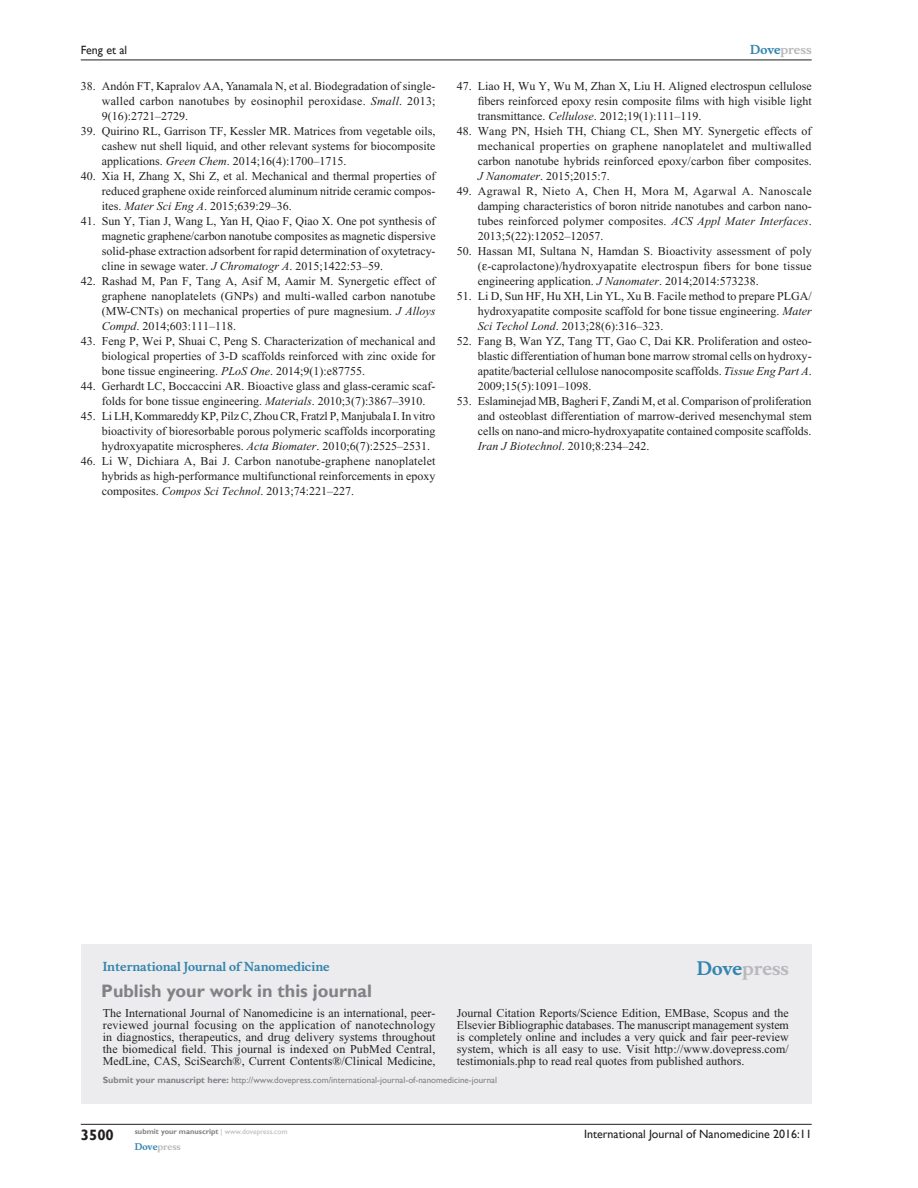
<style>
.page{position:relative;width:918px;height:1188px;background:#fff}
.page>*{position:absolute;margin:0;border:0;box-sizing:border-box;transform-origin:0 0}
.PromBx-H1{font:700 18px "Gill Sans";color:#808285}
.PromBx-Brand{font:700 18px "Musee";color:#b8b9bc}
.t1{font:700 15px "Gill Sans";color:#231f20}
.RefNL2{font:12px/15px "Times New Roman";color:#231f20;text-align:justify}
.PromBx-Tx{font:12px/12px "Times New Roman";color:#231f20;text-align:justify}
.t2{font:12px "Gill Sans";color:#231f20}
.PromBx-JrnlName{font:700 12px "Musee";color:#3485ae}
.t3{font:700 12px "Musee";color:#b8b9bc}
.PromBx-SubmitMssWebA{font:9px "Gill Sans";color:#808285}
.t4{font:700 9px "Musee";color:#b8b9bc}
.t5{font:700 7.5px "Gill Sans";color:#808285}
.s1{font-style:italic}
.s2{color:#3485ae}
.s3{font-weight:700}
.s4{font-weight:400;color:#b8b9bc}
</style>
<div class="page">
<div style="left:81px;top:944px;width:731px;height:159px;background:#ececee"></div>
<hr style="left:81px;top:1124px;width:731px;height:1px;background:#231f20">
<hr style="left:81px;top:60px;width:731px;height:1px;background:#231f20">
<p class="t2" style="left:81px;top:43px;width:48px">Feng et al</p>
<p class="RefNL2" style="left:102px;top:79px;width:335px;text-indent:-21px">38. Andón FT, Kapralov AA, Yanamala N, et al. Biodegradation of single&shy;walled carbon nanotubes by eosinophil peroxidase. <span class="s1">Small</span>. 2013; 9(16):2721–2729.</p>
<p class="RefNL2" style="left:102px;top:124px;width:335px;text-indent:-21px">39. Quirino RL, Garrison TF, Kessler MR. Matrices from vegetable oils, cashew nut shell liquid, and other relevant systems for biocomposite applications. <span class="s1">Green Chem</span>. 2014;16(4):1700–1715.</p>
<p class="RefNL2" style="left:102px;top:169px;width:335px;text-indent:-21px">40. Xia H, Zhang X, Shi Z, et al. Mechanical and thermal properties of reduced graphene oxide reinforced aluminum nitride ceramic compos&shy;ites. <span class="s1">Mater Sci Eng A</span>. 2015;639:29–36.</p>
<p class="RefNL2" style="left:102px;top:214px;width:336px;text-indent:-21px">41. Sun Y, Tian J, Wang L, Yan H, Qiao F, Qiao X. One pot synthesis of magnetic graphene/carbon nanotube composites as magnetic dispersive solid-phase extraction adsorbent for rapid determination of oxytetracy&shy;cline in sewage water. <span class="s1">J Chromatogr A</span>. 2015;1422:53–59.</p>
<p class="RefNL2" style="left:102px;top:274px;width:335px;text-indent:-21px">42. Rashad M, Pan F, Tang A, Asif M, Aamir M. Synergetic effect of graphene nanoplatelets (GNPs) and multi-walled carbon nanotube (MW-CNTs) on mechanical properties of pure magnesium. <span class="s1">J Alloys Compd</span>. 2014;603:111–118.</p>
<p class="RefNL2" style="left:102px;top:334px;width:335px;text-indent:-21px">43. Feng P, Wei P, Shuai C, Peng S. Characterization of mechanical and biological properties of 3-D scaffolds reinforced with zinc oxide for bone tissue engineering. <span class="s1">PLoS One</span>. 2014;9(1):e87755.</p>
<p class="RefNL2" style="left:102px;top:379px;width:335px;text-indent:-21px">44. Gerhardt LC, Boccaccini AR. Bioactive glass and glass-ceramic scaf&shy;folds for bone tissue engineering. <span class="s1">Materials</span>. 2010;3(7):3867–3910.</p>
<p class="RefNL2" style="left:102px;top:409px;width:335px;text-indent:-21px">45. Li LH, Kommareddy KP, Pilz C, Zhou CR, Fratzl P, Manjubala I. In vitro bioactivity of bioresorbable porous polymeric scaffolds incorporating hydroxyapatite microspheres. <span class="s1">Acta Biomater</span>. 2010;6(7):2525–2531.</p>
<p class="RefNL2" style="left:102px;top:454px;width:335px;text-indent:-21px">46. Li W, Dichiara A, Bai J. Carbon nanotube-graphene nanoplatelet hybrids as high-performance multifunctional reinforcements in epoxy composites. <span class="s1">Compos Sci Technol</span>. 2013;74:221–227.</p>
<p class="t3" style="left:750px;top:43px;width:63px"><span class="s2">Dove</span>press</p>
<p class="RefNL2" style="left:478px;top:79px;width:335px;text-indent:-21px">47. Liao H, Wu Y, Wu M, Zhan X, Liu H. Aligned electrospun cellulose fibers reinforced epoxy resin composite films with high visible light transmittance. <span class="s1">Cellulose</span>. 2012;19(1):111–119.</p>
<p class="RefNL2" style="left:478px;top:124px;width:336px;text-indent:-21px">48. Wang PN, Hsieh TH, Chiang CL, Shen MY. Synergetic effects of mechanical properties on graphene nanoplatelet and multiwalled carbon nanotube hybrids reinforced epoxy/carbon fiber composites.<br><span class="s1">J Nanomater</span>. 2015;2015:7.</p>
<p class="RefNL2" style="left:478px;top:184px;width:335px;text-indent:-21px">49. Agrawal R, Nieto A, Chen H, Mora M, Agarwal A. Nanoscale damping characteristics of boron nitride nanotubes and carbon nano&shy;tubes reinforced polymer composites. <span class="s1">ACS Appl Mater Interfaces</span>.<br>2013;5(22):12052–12057.</p>
<p class="RefNL2" style="left:478px;top:244px;width:335px;text-indent:-21px">50. Hassan MI, Sultana N, Hamdan S. Bioactivity assessment of poly ( -caprolactone)/hydroxyapatite electrospun fibers for bone tissue engineering application. <span class="s1">J Nanomater</span>. 2014;2014:573238.</p>
<p class="RefNL2" style="left:478px;top:289px;width:335px;text-indent:-21px">51. Li D, Sun HF, Hu XH, Lin YL, Xu B. Facile method to prepare PLGA/ hydroxyapatite composite scaffold for bone tissue engineering. <span class="s1">Mater Sci Techol Lond</span>. 2013;28(6):316–323.</p>
<p class="RefNL2" style="left:478px;top:334px;width:335px;text-indent:-21px">52. Fang B, Wan YZ, Tang TT, Gao C, Dai KR. Proliferation and osteo&shy;blastic differentiation of human bone marrow stromal cells on hydroxy&shy;apatite/bacterial cellulose nanocomposite scaffolds. <span class="s1">Tissue Eng Part A</span>.<br>2009;15(5):1091–1098.</p>
<p class="RefNL2" style="left:478px;top:394px;width:335px;text-indent:-21px">53. Eslaminejad MB, Bagheri F, Zandi M, et al. Comparison of proliferation and osteoblast differentiation of marrow-derived mesenchymal stem cells on nano-and micro-hydroxyapatite contained composite scaffolds.<br><span class="s1">Iran J Biotechnol</span>. 2010;8:234–242.</p>
<p class="PromBx-JrnlName" style="left:103px;top:959px;width:228px">International Journal of Nanomedicine</p>
<p class="PromBx-H1" style="left:101px;top:980px;width:272px">Publish your work in this journal</p>
<p class="PromBx-Brand" style="left:697px;top:958px;width:94px"><span class="s2">Dove</span>press</p>
<p class="PromBx-Tx" style="left:103px;top:1007px;width:334px">The International Journal of Nanomedicine is an international, peer&shy;reviewed journal focusing on the application of nanotechnology in diagnostics, therapeutics, and drug delivery systems throughout the biomedical field. This journal is indexed on PubMed Central, MedLine, CAS, SciSearch®, Current Contents®/Clinical Medicine,</p>
<p class="PromBx-Tx" style="left:457px;top:1007px;width:334px">Journal Citation Reports/Science Edition, EMBase, Scopus and the Elsevier Bibliographic databases. The manuscript management system is completely online and includes a very quick and fair peer-review system, which is all easy to use. Visit http://www.dovepress.com/ testimonials.php to read real quotes from published authors.</p>
<p class="PromBx-SubmitMssWebA" style="left:103px;top:1075px;width:396px"><span class="s3">Submit your manuscript here:</span> http://www.dovepress.com/international-journal-of-nanomedicine-journal</p>
<p class="t1" style="left:81px;top:1126px;width:35px">3500</p>
<p class="t5" style="left:135px;top:1127px;width:154px">submit your manuscript <span class="s4">| www.dovepress.com</span></p>
<p class="t4" style="left:135px;top:1141px;width:48px"><span class="s2">Dove</span>press</p>
<p class="t2" style="left:584px;top:1127px;width:229px">International Journal of Nanomedicine 2016:11</p>
</div>
